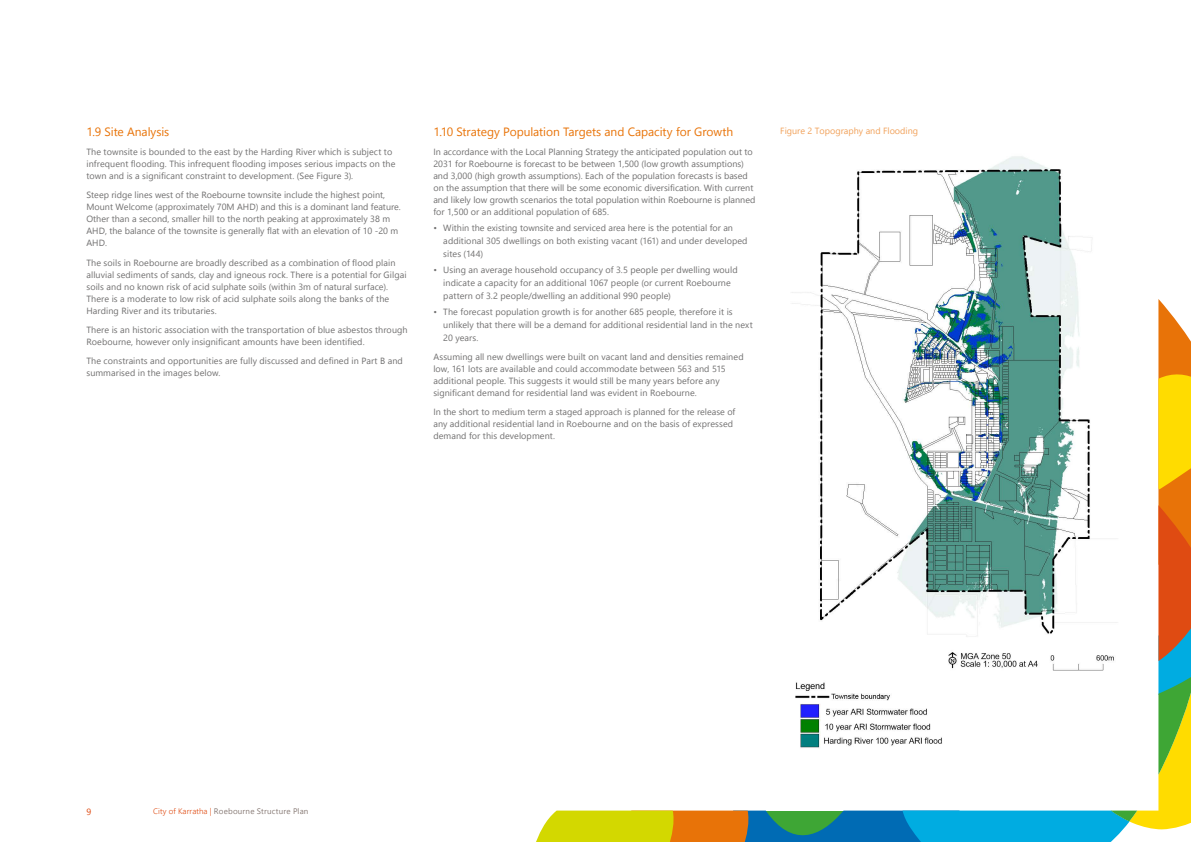
<style>
.page{position:relative;width:1191px;height:842px;background:#fff}
.page>*{position:absolute;margin:0;border:0;box-sizing:border-box;transform-origin:0 0}
.t1{font:12px "Segoe UI";letter-spacing:-.005em;color:#e87308}
.t2{font:9px/12px "Segoe UI";letter-spacing:.005em;color:#706f6f}
.t3{font:9px "Segoe UI";color:#f1a058}
.t4{font:9px "Segoe UI";color:#df4b12}
.t5{font:8px "Segoe UI";letter-spacing:.025em;color:#887b76}
.s1{font-weight:300;color:#df4b12}
</style>
<div class="page">
<svg style="left:959px;top:810px;width:208px;height:32px;background:#21b6e4"></svg>
<svg style="left:1110px;top:299px;width:81px;height:530px"></svg>
<svg style="left:536px;top:810px;width:423px;height:32px;background:#779f5c"></svg>
<img style="left:792px;top:156px;width:350px;height:612px">
<h1 class="t1" style="left:86px;top:123px;width:84px">1.9 Site Analysis</h1>
<p class="t2" style="left:86px;top:146px;width:310px">The townsite is bounded to the east by the Harding River which is subject to infrequent flooding. This infrequent flooding imposes serious impacts on the town and is a significant constraint to development. (See Figure 3).</p>
<p class="t2" style="left:86px;top:189px;width:316px">Steep ridge lines west of the Roebourne townsite include the highest point, Mount Welcome (approximately 70M AHD) and this is a dominant land feature.<br>Other than a second, smaller hill to the north peaking at approximately 38 m AHD, the balance of the townsite is generally flat with an elevation of 10 -20 m AHD.</p>
<p class="t2" style="left:86px;top:256px;width:321px">The soils in Roebourne are broadly described as a combination of flood plain alluvial sediments of sands, clay and igneous rock. There is a potential for Gilgai soils and no known risk of acid sulphate soils (within 3m of natural surface).<br>There is a moderate to low risk of acid sulphate soils along the banks of the Harding River and its tributaries.</p>
<p class="t2" style="left:86px;top:323px;width:323px">There is an historic association with the transportation of blue asbestos through<br>Roebourne, however only insignificant amounts have been identified.</p>
<p class="t2" style="left:86px;top:354px;width:318px">The constraints and opportunities are fully discussed and defined in Part B and summarised in the images below.</p>
<h1 class="t1" style="left:433px;top:123px;width:301px">1.10 Strategy Population Targets and Capacity for Growth</h1>
<p class="t3" style="left:780px;top:124px;width:139px">Figure 2 Topography and Flooding</p>
<p class="t2" style="left:433px;top:146px;width:323px">In accordance with the Local Planning Strategy the anticipated population out to 2031 for Roebourne is forecast to be between 1,500 (low growth assumptions) and 3,000 (high growth assumptions). Each of the population forecasts is based on the assumption that there will be some economic diversification. With current and likely low growth scenarios the total population within Roebourne is planned for 1,500 or an additional population of 685.</p>
<p class="t2" style="left:443px;top:221px;width:306px;line-height:13px;text-indent:-10px">• Within the existing townsite and serviced area here is the potential for an additional 305 dwellings on both existing vacant (161) and under developed sites (144)</p>
<p class="t2" style="left:443px;top:263px;width:296px;line-height:13px;text-indent:-10px">• Using an average household occupancy of 3.5 people per dwelling would indicate a capacity for an additional 1067 people (or current Roebourne pattern of 3.2 people/dwelling an additional 990 people)</p>
<p class="t2" style="left:443px;top:305px;width:311px;line-height:13px;text-indent:-10px">• The forecast population growth is for another 685 people, therefore it is unlikely that there will be a demand for additional residential land in the next<br>20 years.</p>
<p class="t2" style="left:433px;top:350px;width:312px">Assuming all new dwellings were built on vacant land and densities remained low, 161 lots are available and could accommodate between 563 and 515 additional people. This suggests it would still be many years before any significant demand for residential land was evident in Roebourne.</p>
<p class="t2" style="left:433px;top:405px;width:303px">In the short to medium term a staged approach is planned for the release of any additional residential land in Roebourne and on the basis of expressed demand for this development.</p>
<p class="t4" style="left:86px;top:805px;width:6px">9</p>
<p class="t5" style="left:153px;top:805px;width:157px"><span class="s1">City of Karratha |</span> Roebourne Structure Plan</p>
</div>
